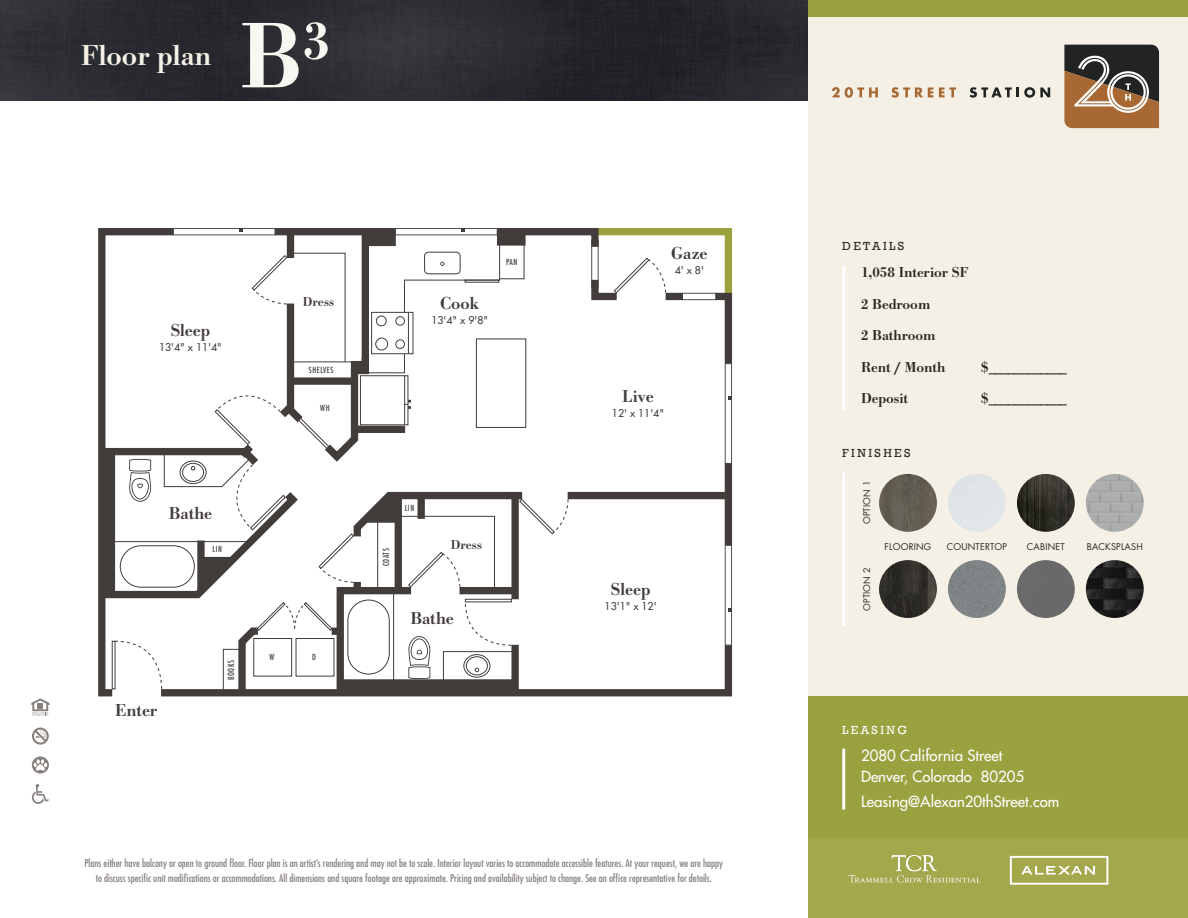
<style>
.page{position:relative;width:1188px;height:918px;background:#fff}
.page>*{position:absolute;margin:0;border:0;box-sizing:border-box;transform-origin:0 0}
.t1{font:500 96.6px "Bodoni URW";color:#f8f8f2}
.t2{font:500 30px "Bodoni URW";color:#f4f0e6}
.t3{font:500 18px "Bodoni URW";color:#423c3b}
.t4{font:500 15px/31.5px "Bodoni URW";color:#2b2824}
.t5{font:500 15px/21px "Futura Std";color:#fff}
.t6{font:500 13.5px "Bodoni URW";letter-spacing:.005em;color:#423c3b}
.t7{font:12px "Rockwell";letter-spacing:.2em;color:#2b2824}
.t8{font:12px "Rockwell";letter-spacing:.2em;color:#fff}
.t9{font:condensed 10.5px/15px "Futura Std";color:#867f7c;text-align:center}
.t10{font:500 10.5px "Futura Std";color:#423c3b}
.t11{font:9.15px "Futura Std";letter-spacing:.02em;color:#2b2824}
.t12{font:9px "Futura Std";letter-spacing:.02em;color:#2b2824}
.t13{font:condensed 8.25px "Futura Std";letter-spacing:.07em;color:#423c3b}
</style>
<div class="page">
<img style="left:0;top:0;width:808px;height:100px">
<div style="left:808px;top:17px;width:380px;height:680px;background:#f4f0e6"></div>
<svg style="left:832px;top:87px;width:46px;height:11px"></svg>
<svg style="left:891px;top:87px;width:42px;height:11px"></svg>
<svg style="left:939px;top:87px;width:17px;height:10px"></svg>
<svg style="left:970px;top:87px;width:80px;height:11px"></svg>
<svg style="left:1064px;top:45px;width:95px;height:83px;background:#795f47"></svg>
<svg style="left:32px;top:756px;width:17px;height:18px"></svg>
<svg style="left:31px;top:784px;width:18px;height:20px"></svg>
<svg style="left:31px;top:698px;width:18px;height:18px"></svg>
<svg style="left:32px;top:728px;width:17px;height:17px"></svg>
<div style="left:808px;top:697px;width:380px;height:221px;background:#9aa13f"></div>
<div style="left:808px;top:838px;width:380px;height:80px;background:#a3a84d"></div>
<div style="left:808px;top:0;width:380px;height:17px;background:#9aa13f"></div>
<svg style="left:98px;top:228px;width:635px;height:469px"></svg>
<div style="left:358px;top:426px;width:47px;height:7px;background:#423c3b"></div>
<hr style="left:291px;top:361px;width:61px;height:1px;background:#423c3b">
<svg style="left:849px;top:855px;width:131px;height:28px"></svg>
<svg style="left:1010px;top:856px;width:98px;height:29px"></svg>
<img style="left:879px;top:560px;width:58px;height:58px;border-radius:29px">
<img style="left:879px;top:474px;width:58px;height:58px;border-radius:29px">
<img style="left:948px;top:560px;width:58px;height:58px;border-radius:29px">
<div style="left:948px;top:474px;width:58px;height:58px;background:#e1e5e7;border-radius:29px"></div>
<div style="left:1017px;top:560px;width:58px;height:58px;background:#696969;border-radius:29px"></div>
<img style="left:1017px;top:474px;width:58px;height:58px;border-radius:29px">
<img style="left:1086px;top:560px;width:58px;height:58px;border-radius:29px">
<img style="left:1086px;top:474px;width:58px;height:58px;border-radius:29px">
<hr style="left:842px;top:749px;width:3px;height:61px;background:#fff">
<hr style="left:842px;top:472px;width:3px;height:154px;background:#fff">
<hr style="left:842px;top:265px;width:3px;height:146px;background:#fff">
<h2 class="t2" style="left:81px;top:37px;width:132px">Floor plan</h2>
<h1 class="t1" style="left:239px;top:-1px;width:93px">B<sup>3</sup></h1>
<h3 class="t3" style="left:171px;top:319px;width:41px">Sleep</h3>
<p class="t10" style="left:159px;top:340px;width:64px">13'4" x 11'4"</p>
<h3 class="t3" style="left:169px;top:502px;width:45px">Bathe</h3>
<p class="t13" style="left:212px;top:544px;width:11px">LIN</p>
<p class="t6" style="left:303px;top:293px;width:33px">Dress</p>
<p class="t13" style="left:309px;top:365px;width:26px">SHELVES</p>
<p class="t13" style="left:320px;top:403px;width:11px">WH</p>
<h3 class="t3" style="left:115px;top:700px;width:44px">Enter</h3>
<p class="t13" style="left:226px;top:680px;width:21px;rotate:-90deg">BOOKS</p>
<p class="t13" style="left:269px;top:652px;width:6px">W</p>
<p class="t13" style="left:312px;top:652px;width:5px">D</p>
<h3 class="t3" style="left:440px;top:292px;width:41px">Cook</h3>
<p class="t10" style="left:431px;top:313px;width:58px">13'4" x 9'8"</p>
<p class="t13" style="left:506px;top:257px;width:13px">PAN</p>
<p class="t13" style="left:381px;top:566px;width:19px;rotate:-90deg">COATS</p>
<p class="t13" style="left:405px;top:503px;width:11px">LIN</p>
<p class="t6" style="left:451px;top:537px;width:33px">Dress</p>
<h3 class="t3" style="left:410px;top:608px;width:45px">Bathe</h3>
<h3 class="t3" style="left:671px;top:242px;width:38px">Gaze</h3>
<p class="t10" style="left:675px;top:263px;width:31px">4' x 8'</p>
<h3 class="t3" style="left:622px;top:385px;width:33px">Live</h3>
<p class="t10" style="left:612px;top:406px;width:53px">12' x 11'4"</p>
<h3 class="t3" style="left:611px;top:579px;width:41px">Sleep</h3>
<p class="t10" style="left:605px;top:600px;width:53px">13'1" x 12'</p>
<p class="t9" style="left:85px;top:855px;width:640px">Plans either have balcony or open to ground floor. Floor plan is an artist’s rendering and may not be to scale. Interior layout varies to accommodate accessible features. At your request, we are happy to discuss specific unit modifications or accommodations. All dimensions and square footage are approximate. Pricing and availability subject to change. See an office representative for details.</p>
<p class="t7" style="left:842px;top:239px;width:63px">DETAILS</p>
<h3 class="t4" style="left:861px;top:257px;width:109px">1,058 Interior SF<br>2 Bedroom<br>2 Bathroom<br>Rent / Month</h3>
<h3 class="t4" style="left:981px;top:351px;width:87px">$____________</h3>
<h3 class="t4" style="left:861px;top:383px;width:49px">Deposit</h3>
<h3 class="t4" style="left:981px;top:383px;width:87px">$____________</h3>
<p class="t7" style="left:842px;top:446px;width:70px">FINISHES</p>
<p class="t12" style="left:861px;top:524px;width:45px;rotate:-90deg">OPTION 1</p>
<p class="t12" style="left:861px;top:611px;width:45px;rotate:-90deg">OPTION 2</p>
<p class="t11" style="left:885px;top:541px;width:48px">FLOORING</p>
<p class="t11" style="left:947px;top:541px;width:62px">COUNTERTOP</p>
<p class="t11" style="left:1027px;top:541px;width:39px">CABINET</p>
<p class="t11" style="left:1087px;top:541px;width:58px">BACKSPLASH</p>
<p class="t8" style="left:842px;top:723px;width:66px">LEASING</p>
<h3 class="t5" style="left:861px;top:745px;width:165px">2080 California Street<br>Denver, Colorado 80205</h3>
<h3 class="t5" style="left:861px;top:791px;width:200px">Leasing@Alexan20thStreet.com</h3>
</div>
